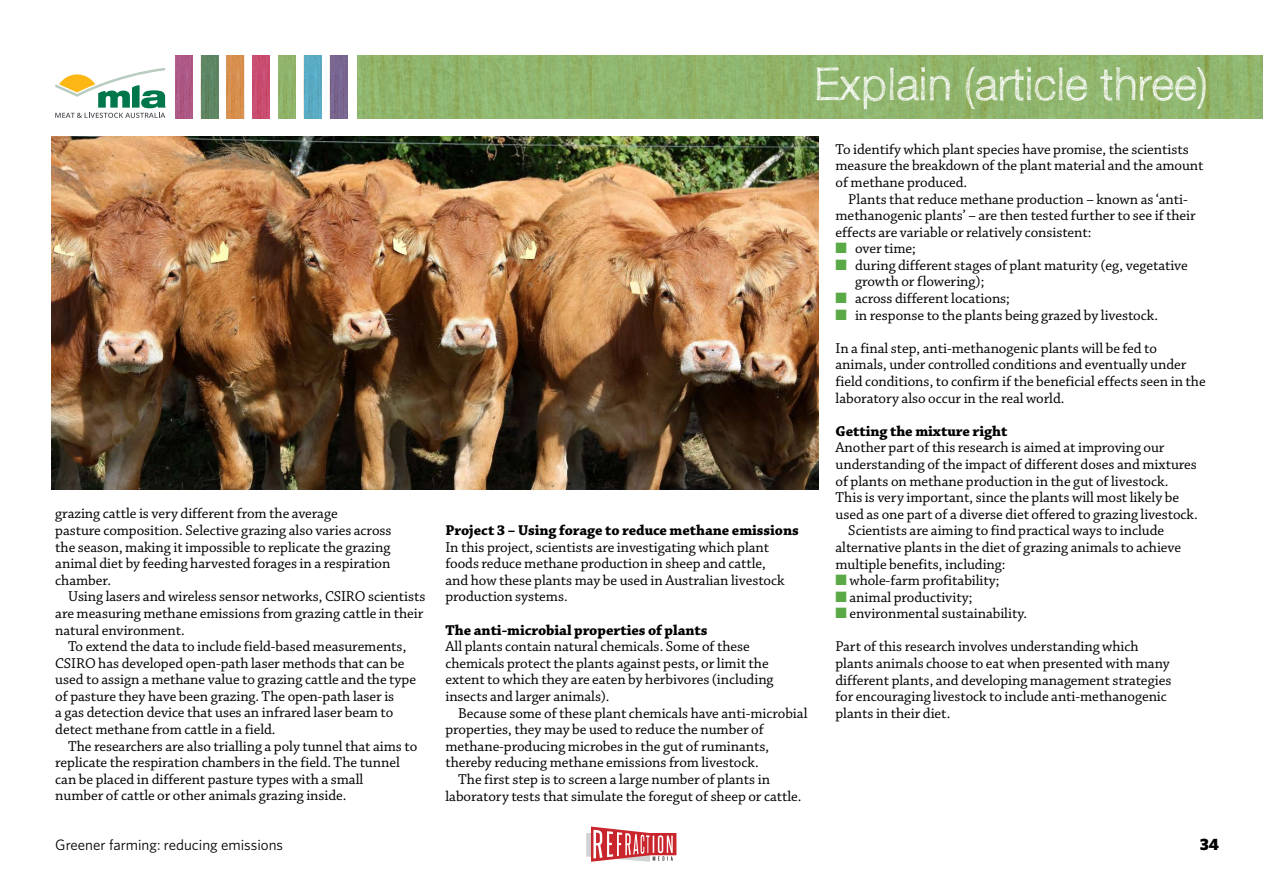
<style>
.page{position:relative;width:1263px;height:893px;background:#fff}
.page>*{position:absolute;margin:0;border:0;box-sizing:border-box;transform-origin:0 0}
.t1{font:300 45.15px "Sketchetik";color:#fff}
.t2{font:900 16.5px "Whitney";color:#000}
.t3{font:15px/16.6px "Chaparral Pro";letter-spacing:-.005em;color:#000}
.t4{font:700 15px "Chaparral Pro";letter-spacing:-.005em;color:#000}
.t5{font:15px "Whitney";color:#000}
.s1{color:#59aa47}
</style>
<div class="page">
<svg style="left:586px;top:827px;width:90px;height:35px"></svg>
<img style="left:357px;top:55px;width:906px;height:63px">
<img style="left:175px;top:55px;width:18px;height:63px">
<img style="left:227px;top:55px;width:17px;height:63px">
<img style="left:252px;top:55px;width:18px;height:63px">
<img style="left:278px;top:55px;width:18px;height:63px">
<img style="left:304px;top:55px;width:17px;height:63px">
<img style="left:201px;top:55px;width:17px;height:63px">
<img style="left:330px;top:55px;width:17px;height:63px">
<svg style="left:55px;top:68px;width:111px;height:50px"></svg>
<img style="left:51px;top:136px;width:768px;height:353px">
<p class="t3" style="left:55px;top:506px;width:338px">grazing cattle is very different from the average<br>pasture composition. Selective grazing also varies across the season, making it impossible to replicate the grazing animal diet by feeding harvested forages in a respiration chamber.</p>
<p class="t3" style="left:55px;top:589px;width:372px;text-indent:13px">Using lasers and wireless sensor networks, CSIRO scientists are measuring methane emissions from grazing cattle in their natural environment.</p>
<p class="t3" style="left:55px;top:639px;width:362px;text-indent:13px">To extend the data to include field-based measurements, CSIRO has developed open-path laser methods that can be used to assign a methane value to grazing cattle and the type of pasture they have been grazing. The open-path laser is<br>a gas detection device that uses an infrared laser beam to detect methane from cattle in a field.</p>
<p class="t3" style="left:55px;top:738px;width:363px;text-indent:13px">The researchers are also trialling a poly tunnel that aims to replicate the respiration chambers in the field. The tunnel can be placed in different pasture types with a small<br>number of cattle or other animals grazing inside.</p>
<h1 class="t1" style="left:813px;top:56px;width:396px">Explain (article three)</h1>
<p class="t4" style="left:445px;top:521px;width:355px">Project 3 – Using forage to reduce methane emissions</p>
<p class="t3" style="left:445px;top:539px;width:341px">In this project, scientists are investigating which plant foods reduce methane production in sheep and cattle, and how these plants may be used in Australian livestock production systems.</p>
<p class="t4" style="left:445px;top:621px;width:264px">The anti-microbial properties of plants</p>
<p class="t3" style="left:445px;top:639px;width:330px">All plants contain natural chemicals. Some of these chemicals protect the plants against pests, or limit the extent to which they are eaten by herbivores (including insects and larger animals).</p>
<p class="t3" style="left:458px;top:705px;width:351px">Because some of these plant chemicals have anti-microbial</p>
<p class="t3" style="left:445px;top:722px;width:320px">properties, they may be used to reduce the number of</p>
<p class="t3" style="left:445px;top:738px;width:325px">methane-producing microbes in the gut of ruminants,</p>
<p class="t3" style="left:445px;top:755px;width:315px">thereby reducing methane emissions from livestock.</p>
<p class="t3" style="left:458px;top:771px;width:313px">The first step is to screen a large number of plants in</p>
<p class="t3" style="left:445px;top:788px;width:357px">laboratory tests that simulate the foregut of sheep or cattle.</p>
<p class="t3" style="left:835px;top:141px;width:369px">To identify which plant species have promise, the scientists measure the breakdown of the plant material and the amount of methane produced.</p>
<p class="t3" style="left:835px;top:191px;width:362px;text-indent:13px">Plants that reduce methane production – known as ‘anti&shy;methanogenic plants’ – are then tested further to see if their effects are variable or relatively consistent:</p>
<p class="t3" style="left:835px;top:241px;width:82px"><span class="s1">■</span> over time;</p>
<p class="t3" style="left:855px;top:257px;width:334px;text-indent:-20px"><span class="s1">■</span> during different stages of plant maturity (eg, vegetative growth or flowering);</p>
<p class="t3" style="left:835px;top:291px;width:176px"><span class="s1">■</span> across different locations;</p>
<p class="t3" style="left:835px;top:307px;width:324px"><span class="s1">■</span> in response to the plants being grazed by livestock.</p>
<p class="t3" style="left:835px;top:340px;width:372px">In a final step, anti-methanogenic plants will be fed to animals, under controlled conditions and eventually under field conditions, to confirm if the beneficial effects seen in the laboratory also occur in the real world.</p>
<p class="t4" style="left:835px;top:422px;width:173px">Getting the mixture right</p>
<p class="t3" style="left:835px;top:440px;width:330px">Another part of this research is aimed at improving our</p>
<p class="t3" style="left:835px;top:456px;width:363px">understanding of the impact of different doses and mixtures</p>
<p class="t3" style="left:835px;top:473px;width:334px">of plants on methane production in the gut of livestock.</p>
<p class="t3" style="left:835px;top:490px;width:345px">This is very important, since the plants will most likely be</p>
<p class="t3" style="left:835px;top:506px;width:364px">used as one part of a diverse diet offered to grazing livestock.</p>
<p class="t3" style="left:848px;top:523px;width:317px">Scientists are aiming to find practical ways to include</p>
<p class="t3" style="left:835px;top:539px;width:347px">alternative plants in the diet of grazing animals to achieve</p>
<p class="t3" style="left:835px;top:556px;width:171px">multiple benefits, including:</p>
<p class="t3" style="left:835px;top:573px;width:166px"><span class="s1">■</span> whole-farm profitability;</p>
<p class="t3" style="left:835px;top:589px;width:138px"><span class="s1">■</span> animal productivity;</p>
<p class="t3" style="left:835px;top:606px;width:193px"><span class="s1">■</span> environmental sustainability.</p>
<p class="t3" style="left:835px;top:639px;width:337px">Part of this research involves understanding which plants animals choose to eat when presented with many different plants, and developing management strategies for encouraging livestock to include anti-methanogenic plants in their diet.</p>
<p class="t5" style="left:55px;top:835px;width:229px">Greener farming: reducing emissions</p>
<p class="t2" style="left:1200px;top:833px;width:21px">34</p>
</div>
